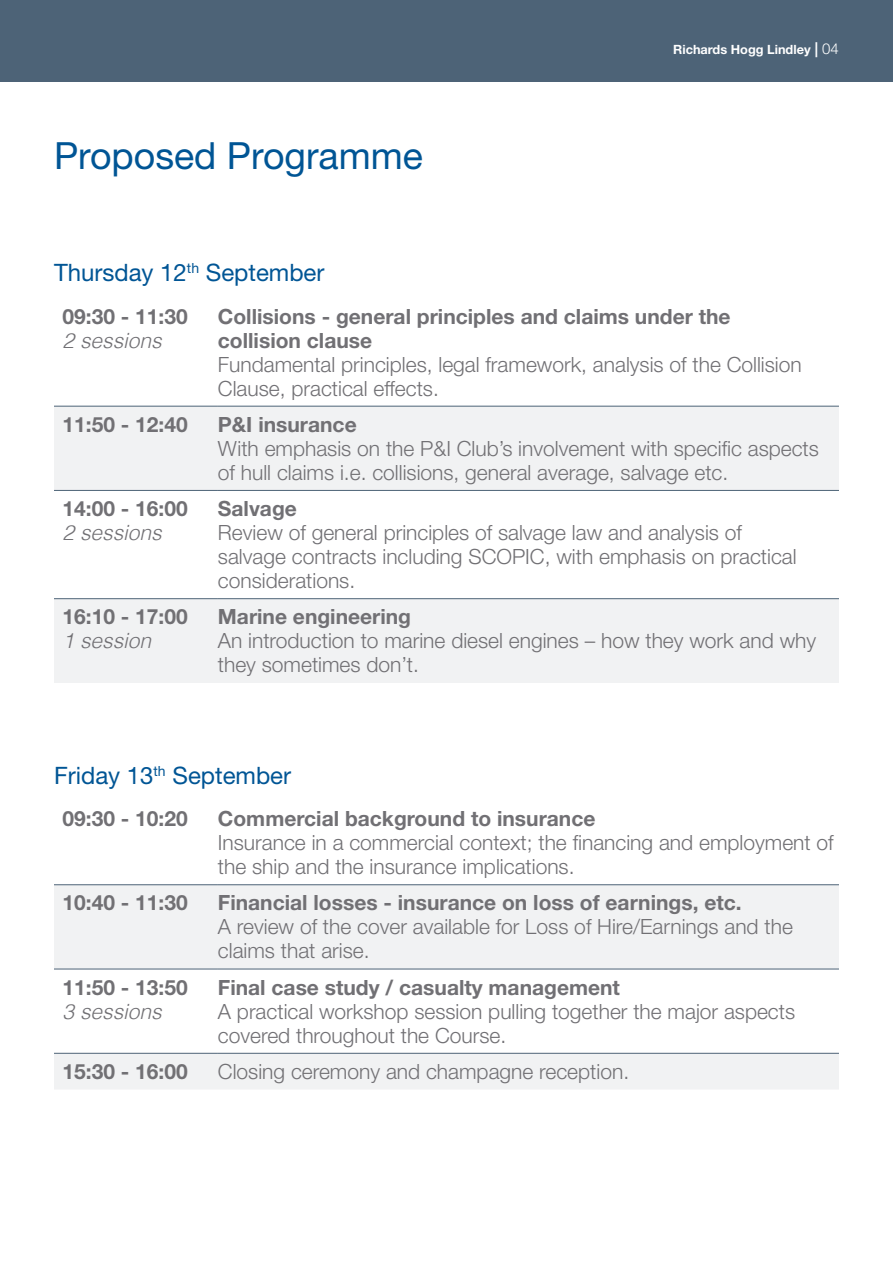
<style>
.page{position:relative;width:893px;height:1263px;background:#fff}
.page>*{position:absolute;margin:0;border:0;box-sizing:border-box;transform-origin:0 0}
.t1{font:37.5px "Helvetica Neue LT Std";color:#005595}
.t2{font:24px "Helvetica Neue LT Std";color:#005595}
.t3{font:300 21px/24px "Helvetica Neue LT Std";color:#717074}
.t4{font:700 21px "Helvetica Neue LT Std";color:#717074}
.t5{font:italic 300 21px "Helvetica";color:#717074}
.t6{font:700 12.75px "Helvetica Neue LT Std";color:#fff}
.s1{font-size:15px}
.s2{font-weight:300;font-size:15px}
</style>
<div class="page">
<svg style="left:54px;top:407px;width:785px;height:276px;fill:#f1f2f3"></svg>
<hr style="left:54px;top:406px;width:164px;height:1px;background:#4d6377">
<hr style="left:218px;top:406px;width:621px;height:1px;background:#4d6377">
<hr style="left:54px;top:490px;width:164px;height:1px;background:#4d6377">
<hr style="left:218px;top:490px;width:621px;height:1px;background:#4d6377">
<hr style="left:54px;top:598px;width:164px;height:1px;background:#4d6377">
<hr style="left:218px;top:598px;width:621px;height:1px;background:#4d6377">
<svg style="left:54px;top:885px;width:785px;height:204px;fill:#f1f2f3"></svg>
<hr style="left:54px;top:884px;width:164px;height:1px;background:#4d6377">
<hr style="left:218px;top:884px;width:621px;height:1px;background:#4d6377">
<hr style="left:54px;top:969px;width:164px;height:1px;background:#4d6377">
<hr style="left:218px;top:969px;width:621px;height:1px;background:#4d6377">
<hr style="left:54px;top:1053px;width:164px;height:1px;background:#4d6377">
<hr style="left:218px;top:1053px;width:621px;height:1px;background:#4d6377">
<div style="left:0;top:0;width:893px;height:81px;background:#4d6377"></div>
<p class="t1" style="left:54px;top:134px;width:370px">Proposed Programme</p>
<p class="t6" style="left:673px;top:42px;width:167px">Richards Hogg Lindley <span class="s1">|</span> <span class="s2">04</span></p>
<p class="t2" style="left:54px;top:258px;width:272px">Thursday 12<sup>th</sup> September</p>
<p class="t4" style="left:63px;top:303px;width:127px">09:30 - 11:30</p>
<p class="t5" style="left:63px;top:322px;width:101px">2 sessions</p>
<p class="t4" style="left:218px;top:303px;width:514px">Collisions - general principles and claims under the</p>
<p class="t4" style="left:218px;top:327px;width:156px">collision clause</p>
<p class="t3" style="left:218px;top:352px;width:585px">Fundamental principles, legal framework, analysis of the Collision<br>Clause, practical effects.</p>
<p class="t4" style="left:63px;top:411px;width:127px">11:50 - 12:40</p>
<p class="t4" style="left:218px;top:411px;width:140px">P&amp;I insurance</p>
<p class="t3" style="left:218px;top:436px;width:602px">With emphasis on the P&amp;I Club’s involvement with specific aspects of hull claims i.e. collisions, general average, salvage etc.</p>
<p class="t4" style="left:63px;top:496px;width:127px">14:00 - 16:00</p>
<p class="t5" style="left:63px;top:515px;width:101px">2 sessions</p>
<p class="t4" style="left:218px;top:496px;width:80px">Salvage</p>
<p class="t3" style="left:218px;top:520px;width:580px">Review of general principles of salvage law and analysis of salvage contracts including SCOPIC, with emphasis on practical considerations.</p>
<p class="t4" style="left:63px;top:604px;width:127px">16:10 - 17:00</p>
<p class="t5" style="left:63px;top:623px;width:90px">1 session</p>
<p class="t4" style="left:218px;top:604px;width:195px">Marine engineering</p>
<p class="t3" style="left:218px;top:628px;width:600px">An introduction to marine diesel engines – how they work and why they sometimes don’t.</p>
<p class="t2" style="left:54px;top:761px;width:239px">Friday 13<sup>th</sup> September</p>
<p class="t4" style="left:63px;top:806px;width:127px">09:30 - 10:20</p>
<p class="t4" style="left:218px;top:806px;width:379px">Commercial background to insurance</p>
<p class="t3" style="left:218px;top:830px;width:617px">Insurance in a commercial context; the financing and employment of the ship and the insurance implications.</p>
<p class="t4" style="left:63px;top:890px;width:127px">10:40 - 11:30</p>
<p class="t4" style="left:218px;top:890px;width:525px">Financial losses - insurance on loss of earnings, etc.</p>
<p class="t3" style="left:218px;top:914px;width:576px">A review of the cover available for Loss of Hire/Earnings and the claims that arise.</p>
<p class="t4" style="left:63px;top:974px;width:127px">11:50 - 13:50</p>
<p class="t5" style="left:63px;top:993px;width:101px">3 sessions</p>
<p class="t4" style="left:218px;top:974px;width:404px">Final case study / casualty management</p>
<p class="t3" style="left:218px;top:999px;width:579px">A practical workshop session pulling together the major aspects covered throughout the Course.</p>
<p class="t4" style="left:63px;top:1058px;width:127px">15:30 - 16:00</p>
<p class="t3" style="left:218px;top:1059px;width:413px">Closing ceremony and champagne reception.</p>
</div>
